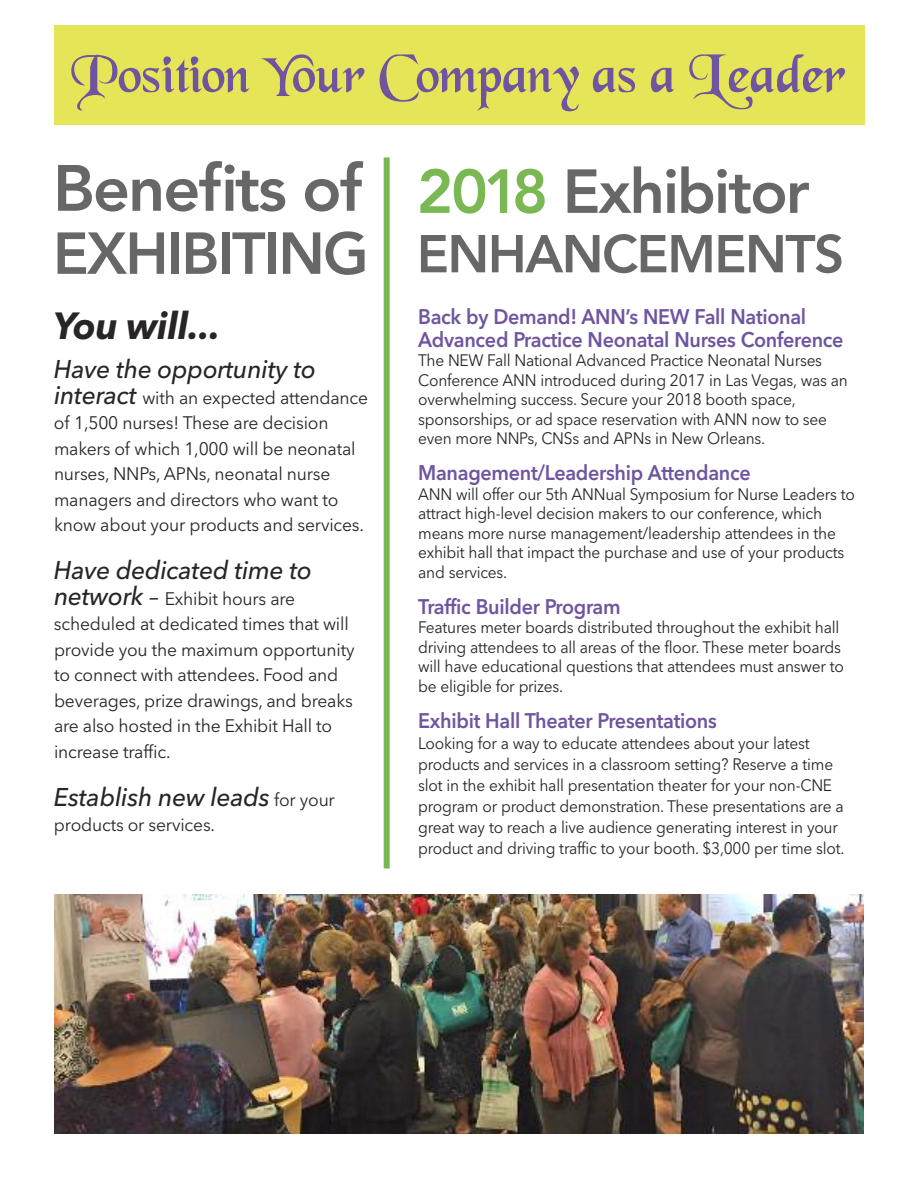
<style>
.page{position:relative;width:918px;height:1188px;background:#fff}
.page>*{position:absolute;margin:0;border:0;box-sizing:border-box;transform-origin:0 0}
.t1{font:800 64.65px "Avenir";letter-spacing:-.03em;color:#686767}
.t2{font:800 61.5px "Avenir";letter-spacing:-.03em;color:#686767}
.t3{font:800 58.5px "Avenir";letter-spacing:-.03em;color:#686767}
.t4{font:800 52.65px "Avenir";letter-spacing:-.03em;color:#686767}
.t5{font:italic 700 37.5px "Avenir Next";letter-spacing:-.01em;color:#272526}
.t6{font:italic 500 25.5px "Avenir Next";letter-spacing:-.01em;color:#272526}
.t7{font:600 21px/22.5px "Avenir Next";letter-spacing:-.015em;color:#6f549f;scale:.94 1}
.t8{font:18px/25.5px "Avenir Next";letter-spacing:-.01em;color:#272526}
.t9{font:16.5px/19.5px "Avenir Next";letter-spacing:-.015em;color:#272526;scale:.94 1}
.s1{font-weight:500;font-style:italic;font-size:25.5px}
.s2{font-style:italic;font-size:25.5px}
.s3{font-weight:400;font-style:normal;font-size:18px}
.s4{color:#79b852}
</style>
<div class="page">
<div style="left:54px;top:26px;width:810px;height:99px;background:#e6e457"></div>
<svg style="left:71px;top:54px;width:774px;height:57px"></svg>
<img style="left:54px;top:895px;width:810px;height:239px">
<div style="left:384px;top:157px;width:6px;height:711px;background:#79b852"></div>
<h1 class="t1" style="left:53px;top:138px;width:311px">Benefits of</h1>
<h3 class="t3" style="left:53px;top:208px;width:317px">EXHIBITING</h3>
<h3 class="t5" style="left:54px;top:294px;width:168px">You will...</h3>
<h3 class="t6" style="left:54px;top:348px;width:264px">Have the opportunity to</h3>
<p class="t8" style="left:54px;top:384px;width:316px"><span class="s1">interact</span> with an expected attendance of 1,500 nurses! These are decision makers of which 1,000 will be neonatal nurses, NNPs, APNs, neonatal nurse managers and directors who want to know about your products and services.</p>
<h3 class="t6" style="left:54px;top:549px;width:260px">Have dedicated time to</h3>
<p class="t8" style="left:54px;top:585px;width:302px"><span class="s1">network</span> <span class="s2">–</span> Exhibit hours are scheduled at dedicated times that will provide you the maximum opportunity to connect with attendees. Food and beverages, prize drawings, and breaks are also hosted in the Exhibit Hall to increase traffic.</p>
<h3 class="t6" style="left:54px;top:775px;width:282px">Establish new leads <span class="s3">for your</span></h3>
<p class="t8" style="left:54px;top:812px;width:163px">products or services.</p>
<h2 class="t2" style="left:417px;top:144px;width:395px"><span class="s4">2018</span> Exhibitor</h2>
<h3 class="t4" style="left:417px;top:213px;width:429px">ENHANCEMENTS</h3>
<p class="t7" style="left:418px;top:305px;width:454px">Back by Demand! ANN’s NEW Fall National<br>Advanced Practice Neonatal Nurses Conference</p>
<p class="t9" style="left:418px;top:350px;width:459px">The NEW Fall National Advanced Practice Neonatal Nurses Conference ANN introduced during 2017 in Las Vegas, was an overwhelming success. Secure your 2018 booth space, sponsorships, or ad space reservation with ANN now to see even more NNPs, CNSs and APNs in New Orleans.</p>
<p class="t7" style="left:418px;top:461px;width:355px">Management/Leadership Attendance</p>
<p class="t9" style="left:418px;top:484px;width:466px">ANN will offer our 5th ANNual Symposium for Nurse Leaders to attract high-level decision makers to our conference, which means more nurse management/leadership attendees in the exhibit hall that impact the purchase and use of your products and services.</p>
<p class="t7" style="left:418px;top:595px;width:217px">Traffic Builder Program</p>
<p class="t9" style="left:418px;top:617px;width:455px">Features meter boards distributed throughout the exhibit hall driving attendees to all areas of the floor. These meter boards will have educational questions that attendees must answer to be eligible for prizes.</p>
<p class="t7" style="left:418px;top:709px;width:319px">Exhibit Hall Theater Presentations</p>
<p class="t9" style="left:418px;top:732px;width:455px;line-height:21px">Looking for a way to educate attendees about your latest products and services in a classroom setting? Reserve a time slot in the exhibit hall presentation theater for your non-CNE program or product demonstration. These presentations are a great way to reach a live audience generating interest in your product and driving traffic to your booth. $3,000 per time slot.</p>
</div>
